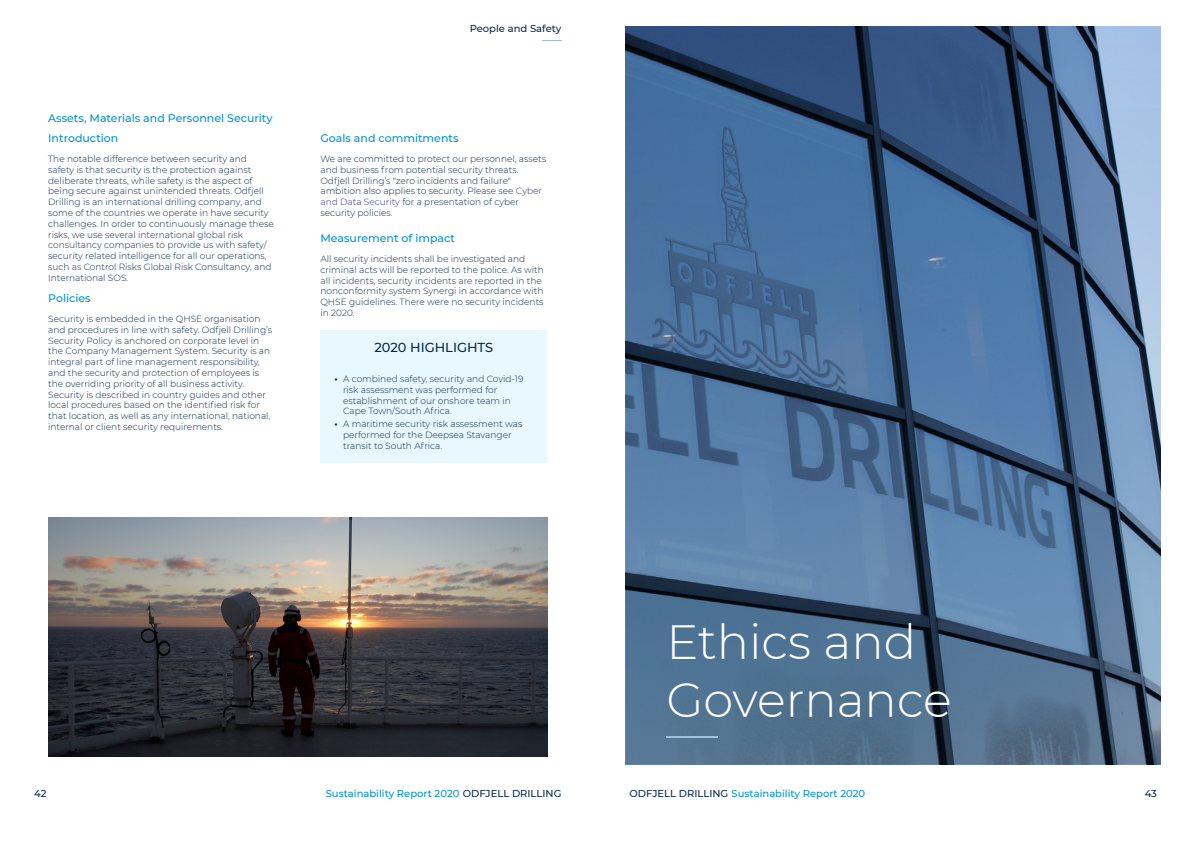
<style>
.page{position:relative;width:1191px;height:842px;background:#fff}
.page>*{position:absolute;margin:0;border:0;box-sizing:border-box;transform-origin:0 0}
.t1{font:300 48px/57.6px "Montserrat";color:#fff}
.t2{font:500 13px "Montserrat";color:#072a4f}
.t3{font:500 11px "Montserrat";color:#0094cd}
.t4{font:500 10px "Montserrat";color:#0094cd}
.t5{font:500 10px "Montserrat";color:#072a4f}
.t6{font:300 9px/10.8px "Montserrat";color:#072a4f}
.s1{color:#2e3092}
.s2{font-weight:700}
.s3{color:#072a4f}
</style>
<div class="page">
<img style="left:48px;top:517px;width:499px;height:240px">
<div style="left:320px;top:361px;width:227px;height:102px;background:#e9f7fe"></div>
<div style="left:320px;top:330px;width:227px;height:31px;background:#e9f7fe"></div>
<svg style="left:542px;top:40px;width:19px;height:1px"></svg>
<svg style="left:626px;top:27px;width:534px;height:737px;background:#4c6e93"></svg>
<hr style="left:666px;top:736px;width:51px;height:2px;background:#a1c0e0">
<p class="t3" style="left:48px;top:110px;width:226px">Assets, Materials and Personnel Security</p>
<p class="t6" style="left:48px;top:153px;width:227px">The notable difference between security and safety is that security is the protection against deliberate threats, while safety is the aspect of being secure against unintended threats. Odfjell Drilling is an international drilling company, and some of the countries we operate in have security challenges. In order to continuously manage these risks, we use several international global risk consultancy companies to provide us with safety/ security related intelligence for all our operations, such as Control Risks Global Risk Consultancy, and International SOS.</p>
<p class="t3" style="left:48px;top:130px;width:72px">Introduction</p>
<p class="t3" style="left:48px;top:290px;width:44px">Policies</p>
<p class="t6" style="left:48px;top:313px;width:225px">Security is embedded in the QHSE organisation and procedures in line with safety. Odfjell Drilling’s Security Policy is anchored on corporate level in the Company Management System. Security is an integral part of line management responsibility, and the security and protection of employees is the overriding priority of all business activity.<br>Security is described in country guides and other local procedures based on the identified risk for that location, as well as any international, national, internal or client security requirements.</p>
<p class="t5" style="left:470px;top:21px;width:93px">People and Safety</p>
<p class="t3" style="left:320px;top:130px;width:140px">Goals and commitments</p>
<p class="t6" style="left:320px;top:153px;width:227px">We are committed to protect our personnel, assets and business from potential security threats.<br>Odfjell Drilling’s "zero incidents and failure" ambition also applies to security. Please see <span class="s1">Cyber and Data Security</span> for a presentation of cyber security policies.</p>
<p class="t3" style="left:320px;top:230px;width:136px">Measurement of impact</p>
<p class="t6" style="left:320px;top:253px;width:225px">All security incidents shall be investigated and criminal acts will be reported to the police. As with all incidents, security incidents are reported in the nonconformity system Synergi in accordance with QHSE guidelines. There were no security incidents in 2020.</p>
<h2 class="t2" style="left:374px;top:338px;width:120px">2020 HIGHLIGHTS</h2>
<p class="t6" style="left:343px;top:373px;width:182px;text-indent:-8px"><span class="s2">•</span> A combined safety, security and Covid-19 risk assessment was performed for establishment of our onshore team in Cape Town/South Africa.</p>
<p class="t6" style="left:343px;top:418px;width:181px;text-indent:-8px"><span class="s2">•</span> A maritime security risk assessment was performed for the Deepsea Stavanger transit to South Africa.</p>
<p class="t5" style="left:34px;top:786px;width:14px">42</p>
<p class="t4" style="left:326px;top:786px;width:237px">Sustainability Report 2020 <span class="s3">ODFJELL DRILLING</span></p>
<h1 class="t1" style="left:666px;top:612px;width:287px">Ethics and<br>Governance</h1>
<p class="t4" style="left:629px;top:786px;width:237px"><span class="s3">ODFJELL DRILLING</span> Sustainability Report 2020</p>
<p class="t5" style="left:1144px;top:786px;width:14px">43</p>
</div>
